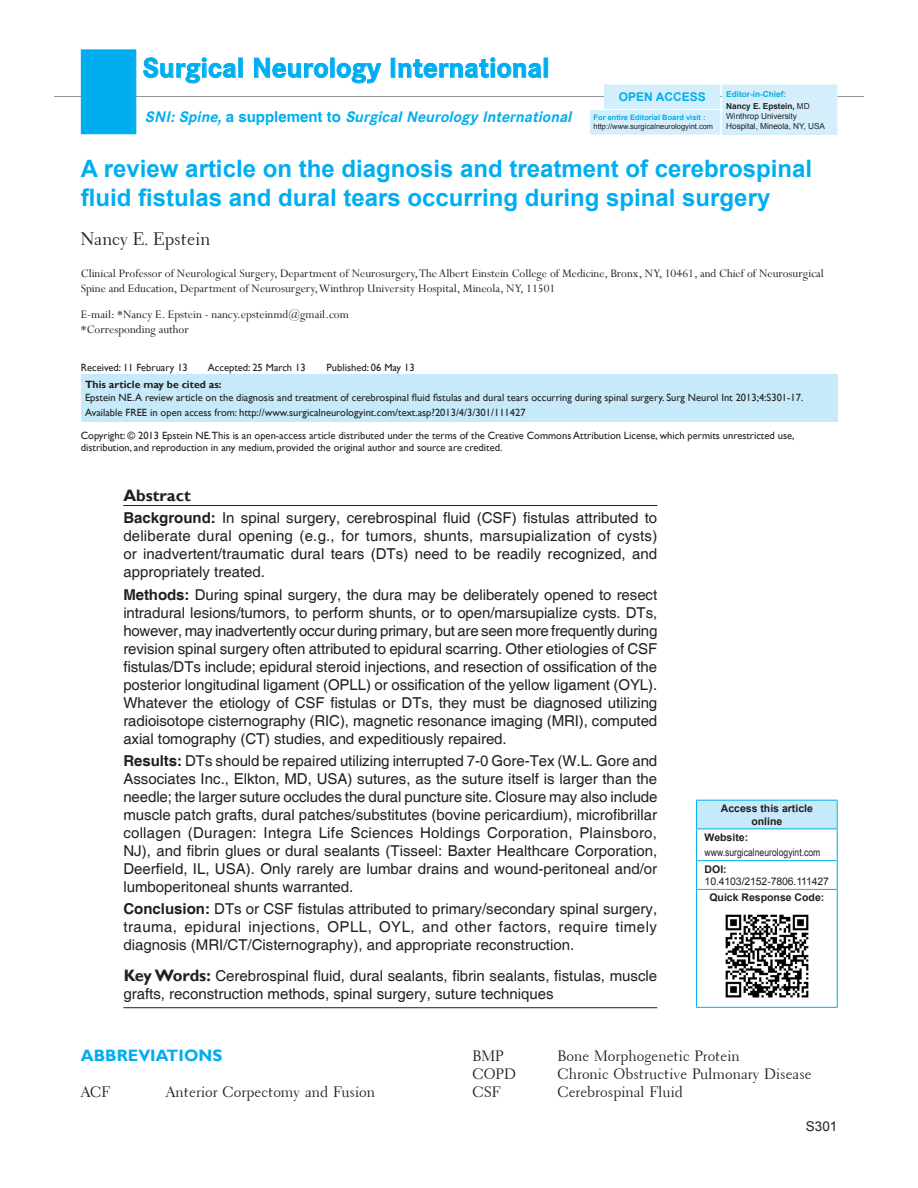
<style>
.page{position:relative;width:918px;height:1188px;background:#fff}
.page>*{position:absolute;margin:0;border:0;box-sizing:border-box;transform-origin:0 0}
.t1{font:700 27px "Corporate SBQ";color:#00aeef}
.AT{font:700 24px/28.8px "Arial";color:#00aeef}
.AU{font:18px "Transitional 521 BT Roman A";color:#231f20}
.t2{font:700 16.5px "Gill Sans";color:#00aeef}
.ABSH{font:700 16.5px "Gill Sans";color:#231f20}
.ABS{font:15px/18px "Helvetica";color:#231f20;text-align:justify}
.KWD{font:15px/18px "Helvetica";color:#231f20}
.TX{font:15px "Transitional 521 BT Roman A";color:#231f20}
.ABS-2{font:italic 700 15px "Corporate SBQ";color:#00aeef}
.t3{font:13.5px "Arial";color:#231f20}
.AFF{font:12.75px/15px "Perpetua";color:#231f20}
.ADD{font:12.75px/15px "Perpetua";color:#231f20}
.t4{font:700 12px "Arial";color:#00aeef}
.Published{font:10.5px/12.6px "Gill Sans";color:#231f20}
.HIS{font:10.5px "Gill Sans";color:#231f20}
.AAO{font:700 10.5px/12.6px "Arial";color:#231f20;text-align:center}
.WEB{font:10.5px "Arial Narrow";color:#231f20}
.WEB-2{font:10.5px/12.6px "Arial";letter-spacing:-.01em;color:#231f20}
.WEB-3{font:700 10.5px "Arial";color:#231f20}
.t5{font:8.25px "Arial";letter-spacing:-.005em;color:#231f20}
.t6{font:700 8.25px "Arial";letter-spacing:-.005em;color:#231f20}
.t7{font:700 8.25px "Arial";color:#00aeef}
.t8{font:7.5px/9px "Arial";color:#231f20}
.s1{font-family:"Helvetica";font-style:normal}
.s2{font-weight:700;color:#00aeef}
.s3{font-weight:400}
.s4{font-weight:700}
.s5{font-family:"Gill Sans";font-weight:700;font-size:16.5px}
</style>
<div class="page">
<hr style="left:54px;top:96px;width:810px;height:1px;background:#939598">
<svg style="left:143px;top:57px;width:93px;height:27px"></svg>
<div style="left:239px;top:58px;width:4px;height:20px;border:1px solid #00aeef"></div>
<svg style="left:254px;top:58px;width:74px;height:20px"></svg>
<div style="left:330px;top:58px;width:5px;height:20px;border:1px solid #00aeef"></div>
<svg style="left:337px;top:63px;width:45px;height:21px"></svg>
<svg style="left:398px;top:57px;width:144px;height:22px"></svg>
<div style="left:544px;top:58px;width:4px;height:20px;border:1px solid #00aeef"></div>
<div style="left:81px;top:49px;width:55px;height:85px;background:#00aeef;border:1px solid #00aeef"></div>
<div style="left:723px;top:85px;width:114px;height:49px;background:#d4effb"></div>
<div style="left:605px;top:85px;width:115px;height:23px;background:#d4effb"></div>
<div style="left:591px;top:111px;width:129px;height:23px;background:#d4effb"></div>
<div style="left:591px;top:110px;width:129px;height:24px;border:1px solid #d4effb"></div>
<div style="left:697px;top:800px;width:140px;height:29px;background:#c6eafa"></div>
<svg style="left:696px;top:801px;width:1px;height:28px"></svg>
<svg style="left:837px;top:801px;width:1px;height:28px"></svg>
<hr style="left:696px;top:800px;width:142px;height:1px;background:#00aeef">
<hr style="left:696px;top:829px;width:1px;height:31px;background:#00aeef">
<hr style="left:837px;top:829px;width:1px;height:31px;background:#00aeef">
<hr style="left:696px;top:829px;width:142px;height:1px;background:#00aeef">
<svg style="left:696px;top:861px;width:1px;height:28px"></svg>
<svg style="left:837px;top:861px;width:1px;height:28px"></svg>
<hr style="left:696px;top:860px;width:142px;height:1px;background:#00aeef">
<hr style="left:696px;top:890px;width:1px;height:117px;background:#00aeef">
<hr style="left:837px;top:890px;width:1px;height:117px;background:#00aeef">
<hr style="left:696px;top:889px;width:142px;height:1px;background:#00aeef">
<hr style="left:696px;top:1007px;width:142px;height:1px;background:#00aeef">
<img style="left:725px;top:914px;width:84px;height:84px">
<hr style="left:123px;top:505px;width:534px;height:1px;background:#231f20">
<hr style="left:123px;top:1007px;width:534px;height:1px;background:#231f20">
<div style="left:81px;top:375px;width:757px;height:47px;background:#c6eafa"></div>
<p class="t1" style="left:143px;top:51px;width:408px">Surgical Neurology International</p>
<p class="ABS-2" style="left:145px;top:108px;width:432px">SNI:Spine,<span class="s1">a s u p p l e m e n t t o</span> SurgicalNeurology International</p>
<p class="t4" style="left:619px;top:89px;width:88px">OPEN ACCESS</p>
<p class="t8" style="left:594px;top:113px;width:121px"><span class="s2">For entire Editorial Board visit : </span>http://www.surgicalneurologyint.com</p>
<p class="t7" style="left:726px;top:88px;width:62px">Editor-in-Chief:</p>
<p class="t6" style="left:726px;top:100px;width:85px">Nancy E. Epstein, <span class="s3">MD</span></p>
<p class="t5" style="left:726px;top:110px;width:72px">Winthrop University</p>
<p class="t5" style="left:726px;top:120px;width:100px">Hospital, Mineola, NY, USA</p>
<p class="AT" style="left:81px;top:155px;width:733px">A review article on the diagnosis and treatment of cerebrospinal fluid fistulas and dural tears occurring during spinal surgery</p>
<p class="AU" style="left:81px;top:228px;width:131px">Nancy E. Epstein</p>
<p class="AFF" style="left:81px;top:266px;width:745px">Clinical Professor of Neurological Surgery, Department of Neurosurgery, The Albert Einstein College of Medicine, Bronx, NY, 10461, and Chief of Neurosurgical<br>Spine and Education, Department of Neurosurgery, Winthrop University Hospital, Mineola, NY, 11501</p>
<p class="ADD" style="left:81px;top:306px;width:270px">E‑mail: *Nancy E. Epstein ‑ nancy.epsteinmd@gmail.com *Corresponding author</p>
<p class="HIS" style="left:81px;top:361px;width:115px">Received: 11 February 13 -</p>
<p class="HIS" style="left:208px;top:361px;width:99px">Accepted: 25 March 13</p>
<p class="HIS" style="left:327px;top:361px;width:89px">Published: 06 May 13</p>
<p class="Published" style="left:85px;top:379px;width:720px"><span class="s4">This article may be cited as:<br></span>Epstein NE. A review article on the diagnosis and treatment of cerebrospinal fluid fistulas and dural tears occurring during spinal surgery. Surg Neurol Int 2013;4:S301-17.</p>
<p class="Published" style="left:85px;top:406px;width:442px">Available FREE in open access from: http://www.surgicalneurologyint.com/text.asp?2013/4/3/301/111427</p>
<p class="Published" style="left:81px;top:429px;width:715px">Copyright: © 2013 Epstein NE.This is an open‑access article distributed under the terms of the Creative Commons Attribution License, which permits unrestricted use, distribution, and reproduction in any medium, provided the original author and source are credited.</p>
<p class="ABSH" style="left:123px;top:486px;width:69px">Abstract</p>
<p class="ABS" style="left:123px;top:510px;width:535px"><span class="s4">Background:</span> In spinal surgery, cerebrospinal fluid (CSF) fistulas attributed to deliberate dural opening (e.g., for tumors, shunts, marsupialization of cysts) or inadvertent/traumatic dural tears (DTs) need to be readily recognized, and appropriately treated.</p>
<p class="ABS" style="left:123px;top:586px;width:536px"><span class="s4">Methods:</span> During spinal surgery, the dura may be deliberately opened to resect intradural lesions/tumors, to perform shunts, or to open/marsupialize cysts. DTs, however, may inadvertently occur during primary, but are seen more frequently during revision spinal surgery often attributed to epidural scarring. Other etiologies of CSF fistulas/DTs include; epidural steroid injections, and resection of ossification of the posterior longitudinal ligament (OPLL) or ossification of the yellow ligament (OYL).<br>Whatever the etiology of CSF fistulas or DTs, they must be diagnosed utilizing radioisotope cisternography (RIC), magnetic resonance imaging (MRI), computed axial tomography (CT) studies, and expeditiously repaired.</p>
<p class="ABS" style="left:123px;top:752px;width:536px"><span class="s4">Results:</span> DTs should be repaired utilizing interrupted 7‑0 Gore‑Tex (W.L. Gore and Associates Inc., Elkton, MD, USA) sutures, as the suture itself is larger than the needle; the larger suture occludes the dural puncture site. Closure may also include muscle patch grafts, dural patches/substitutes (bovine pericardium), microfibrillar collagen (Duragen: Integra Life Sciences Holdings Corporation, Plainsboro, NJ), and fibrin glues or dural sealants (Tisseel: Baxter Healthcare Corporation, Deerfield, IL, USA). Only rarely are lumbar drains and wound‑peritoneal and/or lumboperitoneal shunts warranted.</p>
<p class="ABS" style="left:123px;top:900px;width:535px"><span class="s4">Conclusion:</span> DTs or CSF fistulas attributed to primary/secondary spinal surgery, trauma, epidural injections, OPLL, OYL, and other factors, require timely diagnosis (MRI/CT/Cisternography), and appropriate reconstruction.</p>
<p class="KWD" style="left:123px;top:967px;width:535px"><span class="s5">Key Words:</span> Cerebrospinal fluid, dural sealants, fibrin sealants, fistulas, muscle grafts, reconstruction methods, spinal surgery, suture techniques</p>
<p class="AAO" style="left:721px;top:802px;width:94px">Access this article online</p>
<p class="WEB-3" style="left:705px;top:830px;width:45px">Website:</p>
<p class="WEB" style="left:705px;top:845px;width:117px">www.surgicalneurologyint.com</p>
<p class="WEB-2" style="left:705px;top:863px;width:126px"><span class="s4">DOI:<br></span>10.4103/2152-7806.111427</p>
<p class="AAO" style="left:709px;top:892px;width:116px">Quick Response Code:</p>
<h1 class="t2" style="left:81px;top:1046px;width:143px">ABBREVIATIONS</h1>
<p class="TX" style="left:81px;top:1083px;width:31px">ACF</p>
<p class="TX" style="left:166px;top:1083px;width:211px">Anterior Corpectomy and Fusion</p>
<p class="TX" style="left:472px;top:1047px;width:33px">BMP</p>
<p class="TX" style="left:558px;top:1047px;width:184px">Bone Morphogenetic Protein</p>
<p class="TX" style="left:472px;top:1065px;width:45px">COPD</p>
<p class="TX" style="left:558px;top:1065px;width:256px">Chronic Obstructive Pulmonary Disease</p>
<p class="TX" style="left:472px;top:1083px;width:30px">CSF</p>
<p class="TX" style="left:558px;top:1083px;width:127px">Cerebrospinal Fluid</p>
<p class="t3" style="left:806px;top:1117px;width:33px">S301</p>
</div>
